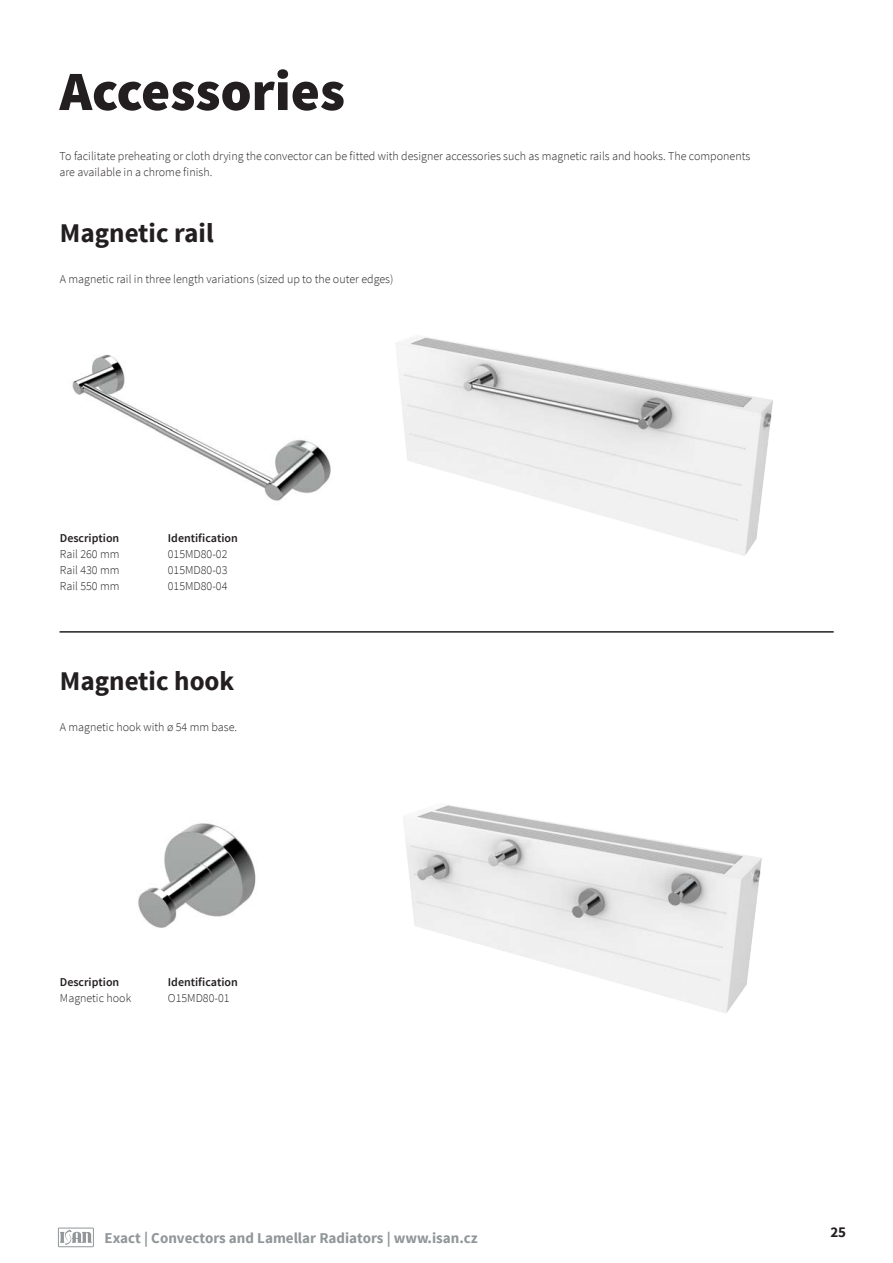
<style>
.page{position:relative;width:893px;height:1263px;background:#fff}
.page>*{position:absolute;margin:0;border:0;box-sizing:border-box;transform-origin:0 0}
.t1{font:900 55.5px "Source Sans Pro";color:#231f20}
.t2{font:700 27px "Source Sans Pro";color:#231f20}
.t3{font:700 15px "Source Sans Pro";color:#919698}
.t4{font:700 15px "Source Sans Pro";color:#231f20}
.t5{font:300 12px/16px "Source Sans Pro";color:#231f20}
.t6{font:600 12px "Source Sans Pro";color:#231f20}
</style>
<div class="page">
<div style="left:58px;top:1227px;width:36px;height:20px;border:1px solid #919698"></div>
<svg style="left:60px;top:1229px;width:32px;height:16px"></svg>
<hr style="left:60px;top:631px;width:774px;height:2px;background:#231f20">
<img style="left:138px;top:823px;width:118px;height:105px">
<img style="left:72px;top:355px;width:259px;height:146px">
<img style="left:396px;top:337px;width:377px;height:219px">
<img style="left:403px;top:805px;width:359px;height:208px">
<h1 class="t1" style="left:60px;top:55px;width:287px">Accessories</h1>
<p class="t5" style="left:60px;top:148px;width:692px">To facilitate preheating or cloth drying the convector can be fitted with designer accessories such as magnetic rails and hooks. The components are available in a chrome finish.</p>
<h2 class="t2" style="left:60px;top:216px;width:155px">Magnetic rail</h2>
<p class="t5" style="left:60px;top:271px;width:335px">A magnetic rail in three length variations (sized up to the outer edges)</p>
<p class="t6" style="left:60px;top:530px;width:61px">Description</p>
<p class="t6" style="left:168px;top:530px;width:72px">Identification</p>
<p class="t5" style="left:60px;top:546px;width:61px">Rail 260 mm</p>
<p class="t5" style="left:168px;top:546px;width:61px">015MD80-02</p>
<p class="t5" style="left:60px;top:562px;width:61px">Rail 430 mm</p>
<p class="t5" style="left:168px;top:562px;width:61px">015MD80-03</p>
<p class="t5" style="left:60px;top:578px;width:61px">Rail 550 mm</p>
<p class="t5" style="left:168px;top:578px;width:61px">015MD80-04</p>
<h2 class="t2" style="left:60px;top:664px;width:176px">Magnetic hook</h2>
<p class="t5" style="left:60px;top:719px;width:179px">A magnetic hook with ø 54 mm base.</p>
<p class="t6" style="left:60px;top:975px;width:61px">Description</p>
<p class="t6" style="left:168px;top:975px;width:72px">Identification</p>
<p class="t5" style="left:60px;top:990px;width:73px">Magnetic hook</p>
<p class="t5" style="left:168px;top:990px;width:63px">O15MD80-01</p>
<p class="t3" style="left:104px;top:1228px;width:375px">Exact | Convectors and Lamellar Radiators | www.isan.cz</p>
<p class="t4" style="left:830px;top:1222px;width:17px">25</p>
</div>
